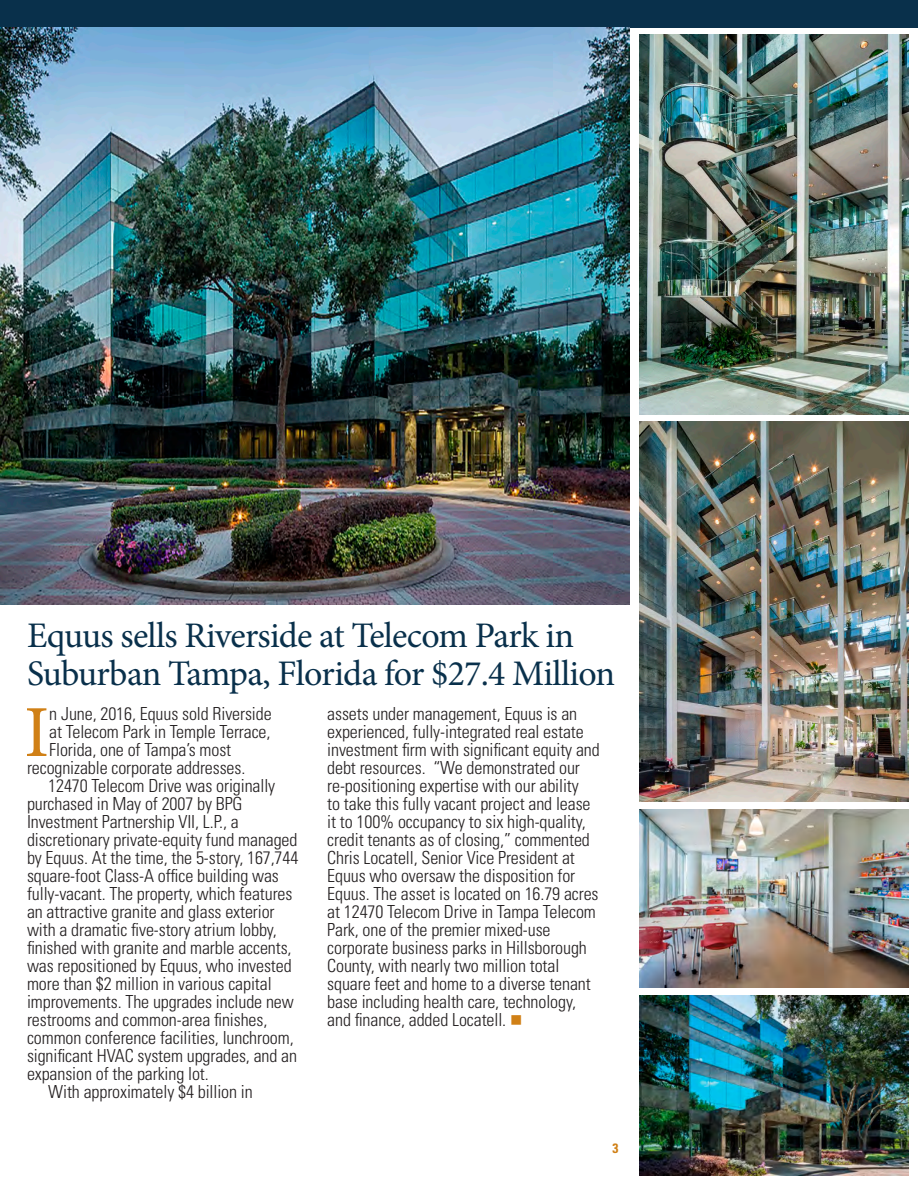
<style>
.page{position:relative;width:918px;height:1188px;background:#fff}
.page>*{position:absolute;margin:0;border:0;box-sizing:border-box;transform-origin:0 0}
.Body_Drop{font:73.35px "Minion Pro";color:#d08016}
.t1{font:36px/37.5px "Minion Pro";letter-spacing:-.025em;color:#09304b}
.Body{font:300 condensed 18px/18px "Univers LT Std";letter-spacing:-.005em;color:#231f20}
.Body_Drop-2{font:300 condensed 18px "Univers LT Std";letter-spacing:-.005em;color:#231f20}
.t2{font:700 condensed 13.5px "Univers LT Std";color:#d08016}
.s1{color:#d08016}
</style>
<div class="page">
<div style="left:0;top:0;width:918px;height:28px;background:#09304b"></div>
<img style="left:639px;top:422px;width:270px;height:380px">
<img style="left:639px;top:34px;width:270px;height:380px">
<img style="left:0;top:28px;width:630px;height:577px">
<img style="left:639px;top:809px;width:270px;height:179px">
<img style="left:639px;top:995px;width:270px;height:180px">
<p class="t1" style="left:27px;top:617px;width:590px">Equus sells Riverside at Telecom Park in<br>Suburban Tampa, Florida for $27.4 Million</p>
<p class="Body_Drop" style="left:24px;top:683px;width:27px">I</p>
<p class="Body_Drop-2" style="left:49px;top:703px;width:224px">n June, 2016, Equus sold Riverside</p>
<p class="Body_Drop-2" style="left:49px;top:721px;width:223px">at Telecom Park in Temple Terrace,</p>
<p class="Body_Drop-2" style="left:49px;top:739px;width:184px">Florida, one of Tampa’s most</p>
<p class="Body_Drop-2" style="left:27px;top:757px;width:220px">recognizable corporate addresses.</p>
<p class="Body" style="left:27px;top:777px;width:273px;text-indent:21px">12470 Telecom Drive was originally purchased in May of 2007 by BPG Investment Partnership VII, L.P., a discretionary private-equity fund managed by Equus. At the time, the 5-story, 167,744 square-foot Class-A office building was fully-vacant. The property, which features an attractive granite and glass exterior with a dramatic five-story atrium lobby, finished with granite and marble accents, was repositioned by Equus, who invested more than $2 million in various capital improvements. The upgrades include new restrooms and common-area finishes, common conference facilities, lunchroom, significant HVAC system upgrades, and an expansion of the parking lot.</p>
<p class="Body" style="left:48px;top:1083px;width:206px">With approximately $4 billion in</p>
<p class="Body" style="left:327px;top:705px;width:274px">assets under management, Equus is an experienced, fully-integrated real estate investment firm with significant equity and debt resources. “We demonstrated our re-positioning expertise with our ability<br>to take this fully vacant project and lease it to 100% occupancy to six high-quality, credit tenants as of closing,” commented Chris Locatell, Senior Vice President at Equus who oversaw the disposition for Equus. The asset is located on 16.79 acres at 12470 Telecom Drive in Tampa Telecom Park, one of the premier mixed-use corporate business parks in Hillsborough County, with nearly two million total square feet and home to a diverse tenant base including health care, technology, and finance, added Locatell. <span class="s1">■</span></p>
<p class="t2" style="left:612px;top:1140px;width:7px">3</p>
</div>
